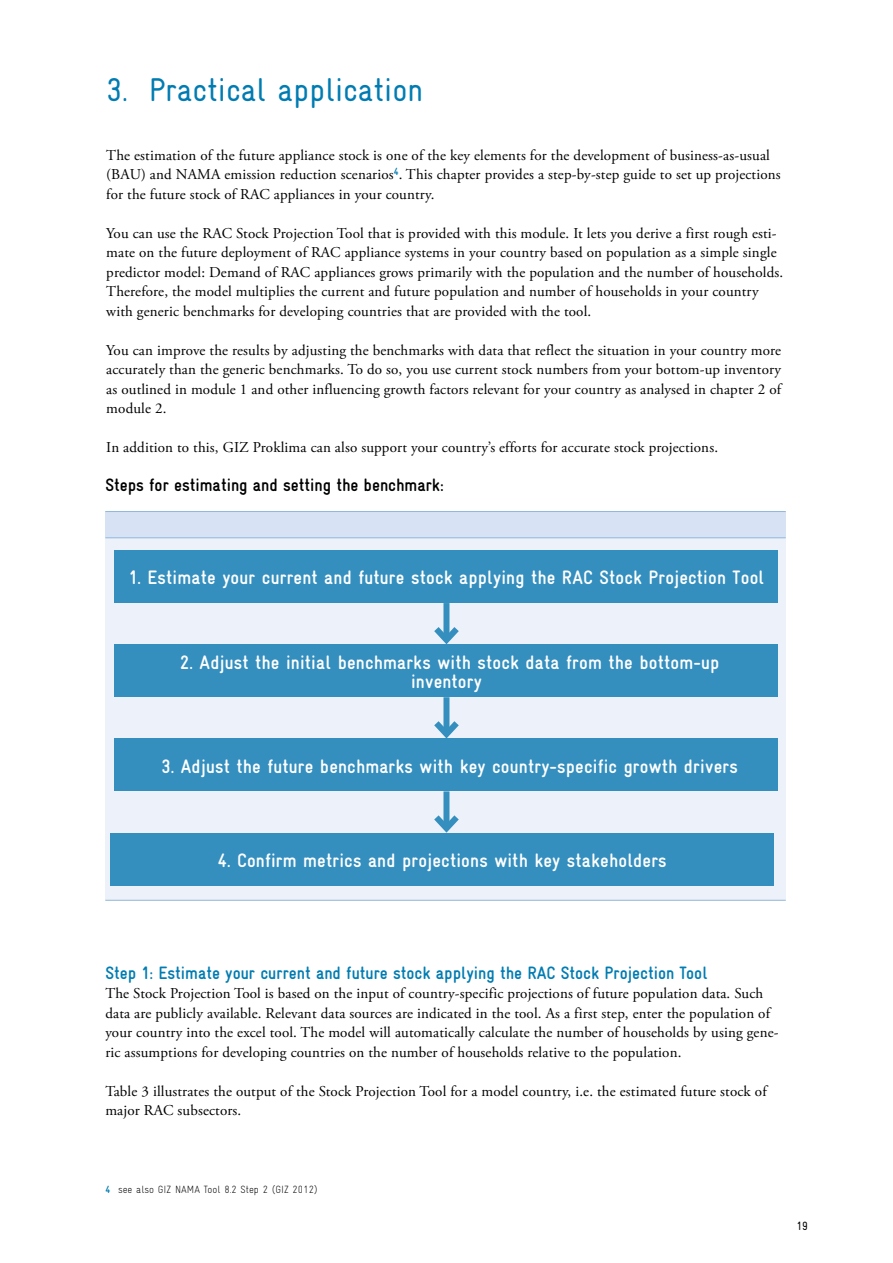
<style>
.page{position:relative;width:893px;height:1263px;background:#fff}
.page>*{position:absolute;margin:0;border:0;box-sizing:border-box;transform-origin:0 0}
.t1{font:condensed 33px "Gravur";color:#007cb2}
.t2{font:700 condensed 19.5px/19.5px "Gravur";letter-spacing:.01em;color:#fff;text-align:center}
.t3{font:700 condensed 18px "Gravur";color:#007cb2}
.t4{font:700 condensed 18px "Gravur";color:#000}
.t5{font:15px/19.5px "Adobe Garamond Pro";letter-spacing:.01em;color:#000}
.t6{font:condensed 12px "Gravur";color:#000}
.t7{font:300 condensed 10.5px "Gravur";color:#000}
.s1{font-weight:700;color:#007cb2}
</style>
<div class="page">
<div style="left:105px;top:511px;width:681px;height:27px;background:#d7e3f4"></div>
<div style="left:105px;top:538px;width:681px;height:362px;background:#edf2fa"></div>
<hr style="left:105px;top:900px;width:681px;height:1px;background:#91b8da">
<hr style="left:105px;top:511px;width:681px;height:1px;background:#91b8da">
<hr style="left:105px;top:537px;width:681px;height:1px;background:#91b8da">
<div style="left:443px;top:603px;width:6px;height:37px;background:#348fbf"></div>
<svg style="left:434px;top:621px;width:25px;height:23px"></svg>
<div style="left:115px;top:550px;width:663px;height:53px;background:#348fbf"></div>
<div style="left:443px;top:697px;width:6px;height:37px;background:#348fbf"></div>
<svg style="left:434px;top:715px;width:25px;height:23px"></svg>
<div style="left:115px;top:644px;width:663px;height:53px;background:#348fbf"></div>
<div style="left:111px;top:833px;width:663px;height:52px;background:#348fbf"></div>
<div style="left:443px;top:791px;width:6px;height:37px;background:#348fbf"></div>
<svg style="left:434px;top:809px;width:25px;height:24px"></svg>
<div style="left:115px;top:738px;width:663px;height:53px;background:#348fbf"></div>
<h1 class="t1" style="left:106px;top:71px;width:318px">3. Practical application</h1>
<p class="t5" style="left:106px;top:146px;width:676px">The estimation of the future appliance stock is one of the key elements for the development of business-as-usual (BAU) and NAMA emission reduction scenarios<sup>4</sup>. This chapter provides a step-by-step guide to set up projections for the future stock of RAC appliances in your country.</p>
<p class="t5" style="left:106px;top:224px;width:678px">You can use the RAC Stock Projection Tool that is provided with this module. It lets you derive a first rough esti&shy;mate on the future deployment of RAC appliance systems in your country based on population as a simple single predictor model: Demand of RAC appliances grows primarily with the population and the number of households.<br>Therefore, the model multiplies the current and future population and number of households in your country with generic benchmarks for developing countries that are provided with the tool.</p>
<p class="t5" style="left:106px;top:341px;width:676px;text-align:justify">You can improve the results by adjusting the benchmarks with data that reflect the situation in your country more accurately than the generic benchmarks. To do so, you use current stock numbers from your bottom-up inventory as outlined in module 1 and other influencing growth factors relevant for your country as analysed in chapter 2 of module 2.</p>
<p class="t5" style="left:106px;top:438px;width:613px">In addition to this, GIZ Proklima can also support your country’s efforts for accurate stock projections.</p>
<p class="t4" style="left:105px;top:475px;width:340px">Steps for estimating and setting the benchmark:</p>
<h2 class="t2" style="left:129px;top:568px;width:637px">1. Estimate your current and future stock applying the RAC Stock Projection Tool</h2>
<h2 class="t2" style="left:180px;top:652px;width:541px">2. Adjust the initial benchmarks with stock data from the bottom-up inventory</h2>
<h2 class="t2" style="left:162px;top:756px;width:578px">3. Adjust the future benchmarks with key country-specific growth drivers</h2>
<h2 class="t2" style="left:218px;top:850px;width:450px">4. Confirm metrics and projections with key stakeholders</h2>
<p class="t3" style="left:105px;top:962px;width:604px">Step 1: Estimate your current and future stock applying the RAC Stock Projection Tool</p>
<p class="t5" style="left:105px;top:984px;width:675px">The Stock Projection Tool is based on the input of country-specific projections of future population data. Such data are publicly available. Relevant data sources are indicated in the tool. As a first step, enter the population of your country into the excel tool. The model will automatically calculate the number of households by using gene&shy;ric assumptions for developing countries on the number of households relative to the population.</p>
<p class="t5" style="left:105px;top:1082px;width:663px">Table 3 illustrates the output of the Stock Projection Tool for a model country, i.e. the estimated future stock of major RAC subsectors.</p>
<p class="t7" style="left:105px;top:1184px;width:214px"><span class="s1">4</span> see also GIZ NAMA Tool 8.2 Step 2 (GIZ 2012)</p>
<p class="t6" style="left:796px;top:1219px;width:13px">19</p>
</div>
